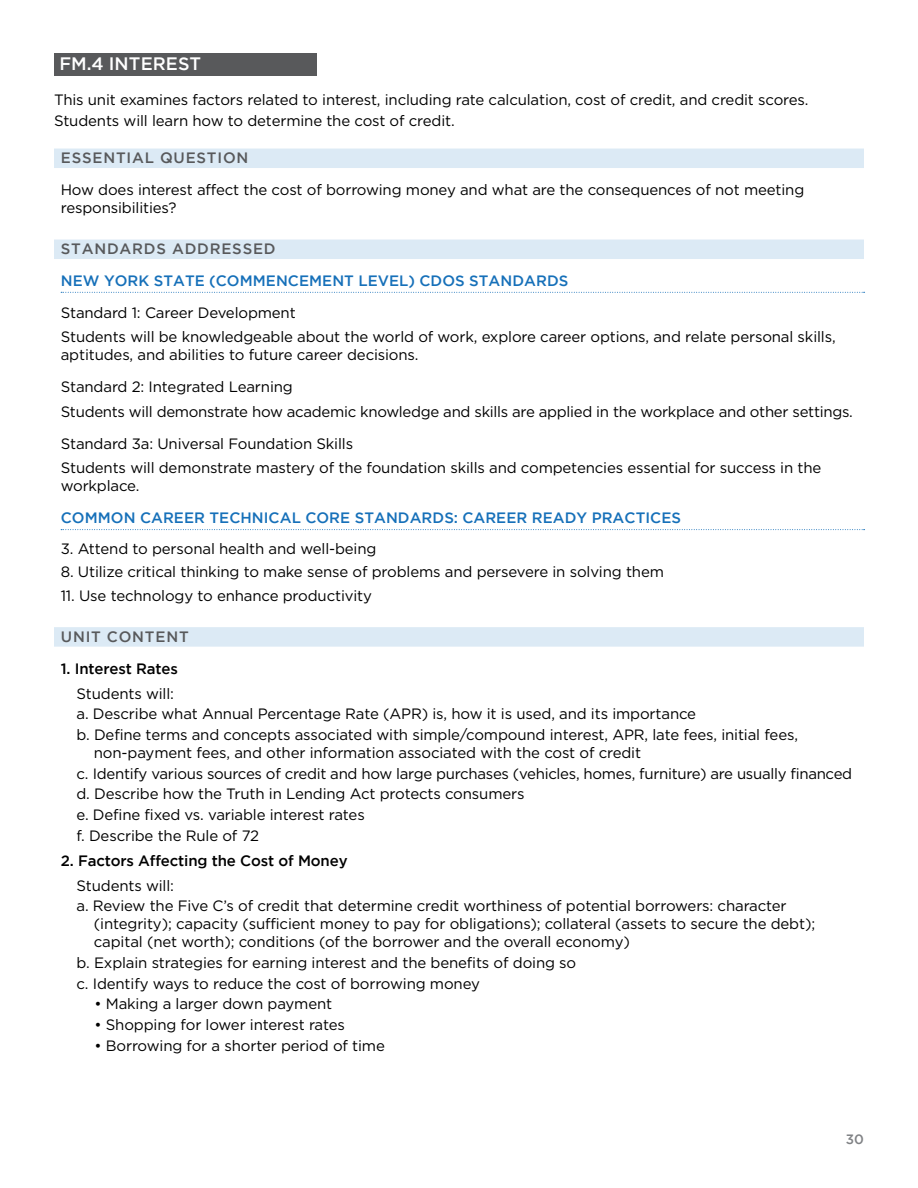
<style>
.page{position:relative;width:918px;height:1188px;background:#fff}
.page>*{position:absolute;margin:0;border:0;box-sizing:border-box;transform-origin:0 0}
.t1{font:500 18px "Gotham";letter-spacing:.005em;color:#fff}
.t2{font:15px/20.7px "Gotham";letter-spacing:-.01em;color:#000}
.t3{font:500 15px "Gotham";letter-spacing:.005em;color:#1670b9}
.t4{font:500 15px "Gotham";letter-spacing:-.01em;color:#000}
.t5{font:500 15px "Gotham";letter-spacing:.055em;color:#58595b}
.t6{font:500 13.5px "Gotham";color:#808285}
</style>
<div class="page">
<div style="left:54px;top:53px;width:262px;height:23px;background:#58595b"></div>
<div style="left:54px;top:149px;width:810px;height:19px;background:#dceaf5"></div>
<div style="left:54px;top:240px;width:810px;height:19px;background:#dceaf5"></div>
<svg style="left:61px;top:292px;width:804px;height:1px"></svg>
<svg style="left:61px;top:529px;width:804px;height:1px"></svg>
<div style="left:54px;top:627px;width:810px;height:20px;background:#dceaf5"></div>
<p class="t1" style="left:59px;top:54px;width:143px">FM.4 INTEREST</p>
<p class="t2" style="left:54px;top:89px;width:756px">This unit examines factors related to interest, including rate calculation, cost of credit, and credit scores.<br>Students will learn how to determine the cost of credit.</p>
<p class="t5" style="left:61px;top:149px;width:189px">ESSENTIAL QUESTION</p>
<p class="t2" style="left:61px;top:180px;width:745px;line-height:18px">How does interest affect the cost of borrowing money and what are the consequences of not meeting responsibilities?</p>
<p class="t5" style="left:61px;top:240px;width:216px">STANDARDS ADDRESSED</p>
<p class="t3" style="left:61px;top:272px;width:509px">NEW YORK STATE (COMMENCEMENT LEVEL) CDOS STANDARDS</p>
<p class="t2" style="left:61px;top:300px;width:776px;line-height:24.8px">Standard 1: Career Development<br>Students will be knowledgeable about the world of work, explore career options, and relate personal skills,</p>
<p class="t2" style="left:61px;top:339px;width:359px;line-height:31.8px">aptitudes, and abilities to future career decisions.<br>Standard 2: Integrated Learning</p>
<p class="t2" style="left:61px;top:395px;width:794px;line-height:31.8px">Students will demonstrate how academic knowledge and skills are applied in the workplace and other settings.<br>Standard 3a: Universal Foundation Skills</p>
<p class="t2" style="left:61px;top:459px;width:762px;line-height:18px">Students will demonstrate mastery of the foundation skills and competencies essential for success in the workplace.</p>
<p class="t3" style="left:61px;top:509px;width:622px">COMMON CAREER TECHNICAL CORE STANDARDS: CAREER READY PRACTICES</p>
<p class="t2" style="left:61px;top:538px;width:317px">3. Attend to personal health and well-being</p>
<p class="t2" style="left:61px;top:561px;width:605px">8. Utilize critical thinking to make sense of problems and persevere in solving them</p>
<p class="t2" style="left:61px;top:585px;width:313px">11. Use technology to enhance productivity</p>
<p class="t5" style="left:61px;top:628px;width:129px">UNIT CONTENT</p>
<p class="t4" style="left:61px;top:660px;width:119px">1. Interest Rates</p>
<p class="t2" style="left:76px;top:683px;width:723px">Students will:<br>a. Describe what Annual Percentage Rate (APR) is, how it is used, and its importance<br>b. Define terms and concepts associated with simple/compound interest, APR, late fees, initial fees,</p>
<p class="t2" style="left:76px;top:742px;width:777px;text-indent:17px">non-payment fees, and other information associated with the cost of credit<br>c. Identify various sources of credit and how large purchases (vehicles, homes, furniture) are usually financed d. Describe how the Truth in Lending Act protects consumers<br>e. Define fixed vs. variable interest rates<br>f. Describe the Rule of 72</p>
<p class="t4" style="left:61px;top:852px;width:288px">2. Factors Affecting the Cost of Money</p>
<p class="t2" style="left:76px;top:875px;width:712px">Students will:<br>a. Review the Five C’s of credit that determine credit worthiness of potential borrowers: character</p>
<p class="t2" style="left:94px;top:915px;width:723px;line-height:18px">(integrity); capacity (sufficient money to pay for obligations); collateral (assets to secure the debt); capital (net worth); conditions (of the borrower and the overall economy)</p>
<p class="t2" style="left:76px;top:952px;width:501px">b. Explain strategies for earning interest and the benefits of doing so c. Identify ways to reduce the cost of borrowing money</p>
<p class="t2" style="left:94px;top:993px;width:239px">• Making a larger down payment</p>
<p class="t2" style="left:94px;top:1014px;width:252px">• Shopping for lower interest rates</p>
<p class="t2" style="left:94px;top:1035px;width:292px">• Borrowing for a shorter period of time</p>
<p class="t6" style="left:846px;top:1131px;width:20px">30</p>
</div>
